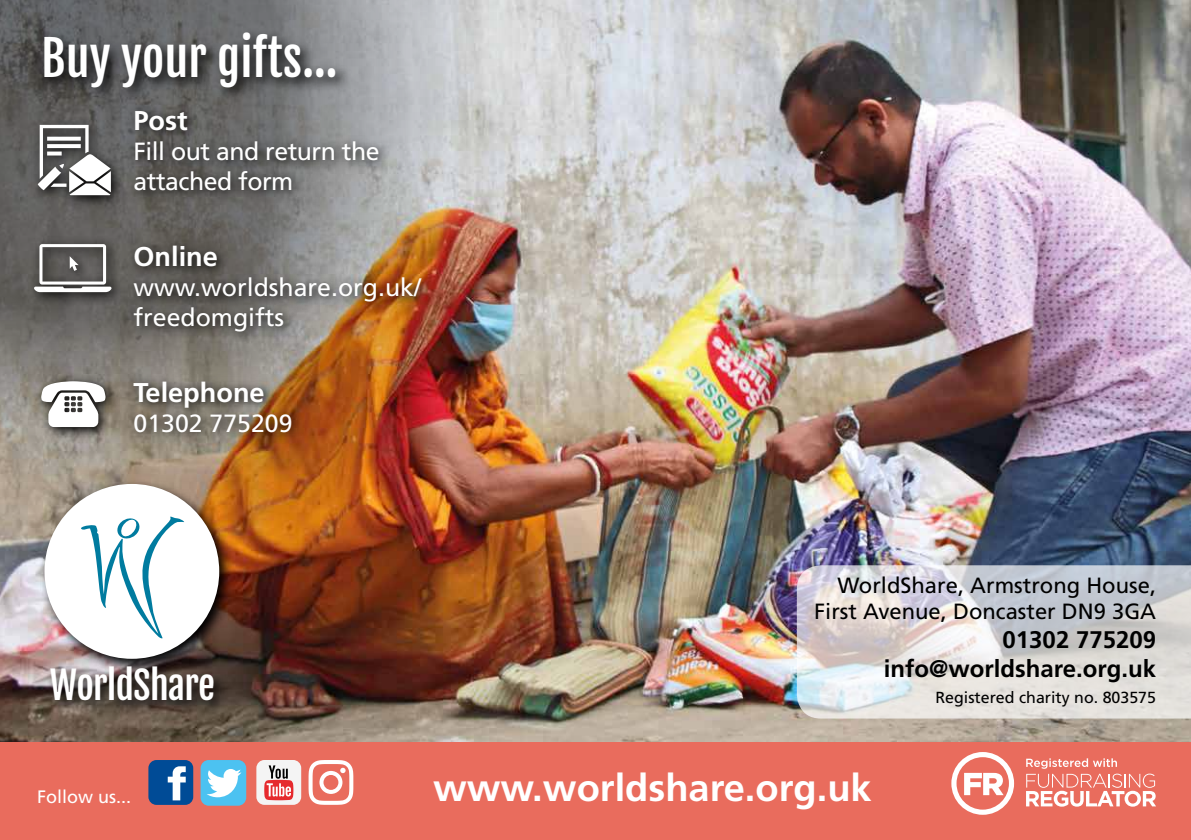
<style>
.page{position:relative;width:1191px;height:840px;background:#fff}
.page>*{position:absolute;margin:0;border:0;box-sizing:border-box;transform-origin:0 0}
.t1{font:48px "Fjalla One";color:#fff}
.t2{font:700 38px "Frutiger";color:#fff}
.t3{font:37.8px "Fjalla One";letter-spacing:-.02em;color:#fff}
.t4{font:700 27.2px "Frutiger";color:#fff}
.t5{font:24.8px/29.8px "Frutiger";color:#fff}
.t6{font:24.8px/29.8px "Frutiger";letter-spacing:-.02em;color:#fff}
.t7{font:700 24px/28.8px "Frutiger";color:#000;text-align:right}
.t8{font:22px/26.4px "Frutiger";color:#000;text-align:right}
.t9{font:18px "Frutiger";color:#fff}
.t10{font:16px "Frutiger";color:#000}
</style>
<div class="page">
<img style="left:0;top:0;width:1191px;height:741px">
<img style="left:0;top:0;width:561px;height:596px">
<svg style="left:797px;top:565px;width:394px;height:153px"></svg>
<div style="left:0;top:741px;width:1191px;height:98px;background:#e96c5d"></div>
<svg style="left:148px;top:760px;width:45px;height:44px"></svg>
<svg style="left:201px;top:760px;width:45px;height:45px"></svg>
<svg style="left:308px;top:760px;width:45px;height:44px"></svg>
<svg style="left:256px;top:760px;width:45px;height:44px"></svg>
<svg style="left:951px;top:752px;width:63px;height:62px"></svg>
<svg style="left:1026px;top:758px;width:130px;height:48px"></svg>
<svg style="left:31px;top:117px;width:94px;height:92px;fill:#5e5d5c"></svg>
<svg style="left:38px;top:125px;width:73px;height:70px"></svg>
<svg style="left:27px;top:236px;width:97px;height:70px;fill:#5c5a57"></svg>
<svg style="left:34px;top:244px;width:78px;height:48px"></svg>
<svg style="left:40px;top:28px;width:311px;height:75px"></svg>
<svg style="left:127px;top:102px;width:265px;height:101px"></svg>
<img style="left:127px;top:237px;width:307px;height:106px">
<svg style="left:34px;top:373px;width:85px;height:67px"></svg>
<svg style="left:41px;top:381px;width:65px;height:46px"></svg>
<svg style="left:127px;top:373px;width:177px;height:72px"></svg>
<img style="left:40px;top:478px;width:196px;height:238px">
<div style="left:45px;top:483px;width:174px;height:175px;background:#fff;border-radius:50%"></div>
<svg style="left:81px;top:516px;width:103px;height:122px"></svg>
<h1 class="t1" style="left:41px;top:28px;width:298px">Buy your gifts...</h1>
<p class="t4" style="left:133px;top:104px;width:56px">Post</p>
<p class="t6" style="left:133px;top:136px;width:248px">Fill out and return the attached form</p>
<p class="t4" style="left:133px;top:240px;width:86px">Online</p>
<p class="t5" style="left:133px;top:272px;width:289px">www.worldshare.org.uk/ freedomgifts</p>
<p class="t4" style="left:133px;top:376px;width:133px">Telephone</p>
<p class="t5" style="left:133px;top:408px;width:160px">01302 775209</p>
<h3 class="t3" style="left:50px;top:661px;width:167px">WorldShare</h3>
<p class="t9" style="left:37px;top:785px;width:96px">Follow us...</p>
<p class="t8" style="left:814px;top:571px;width:343px">WorldShare, Armstrong House,<br>First Avenue, Doncaster DN9 3GA</p>
<p class="t7" style="left:884px;top:624px;width:274px">01302 775209 info@worldshare.org.uk</p>
<p class="t10" style="left:935px;top:687px;width:222px">Registered charity no. 803575</p>
<h2 class="t2" style="left:433px;top:764px;width:440px">www.worldshare.org.uk</h2>
</div>
